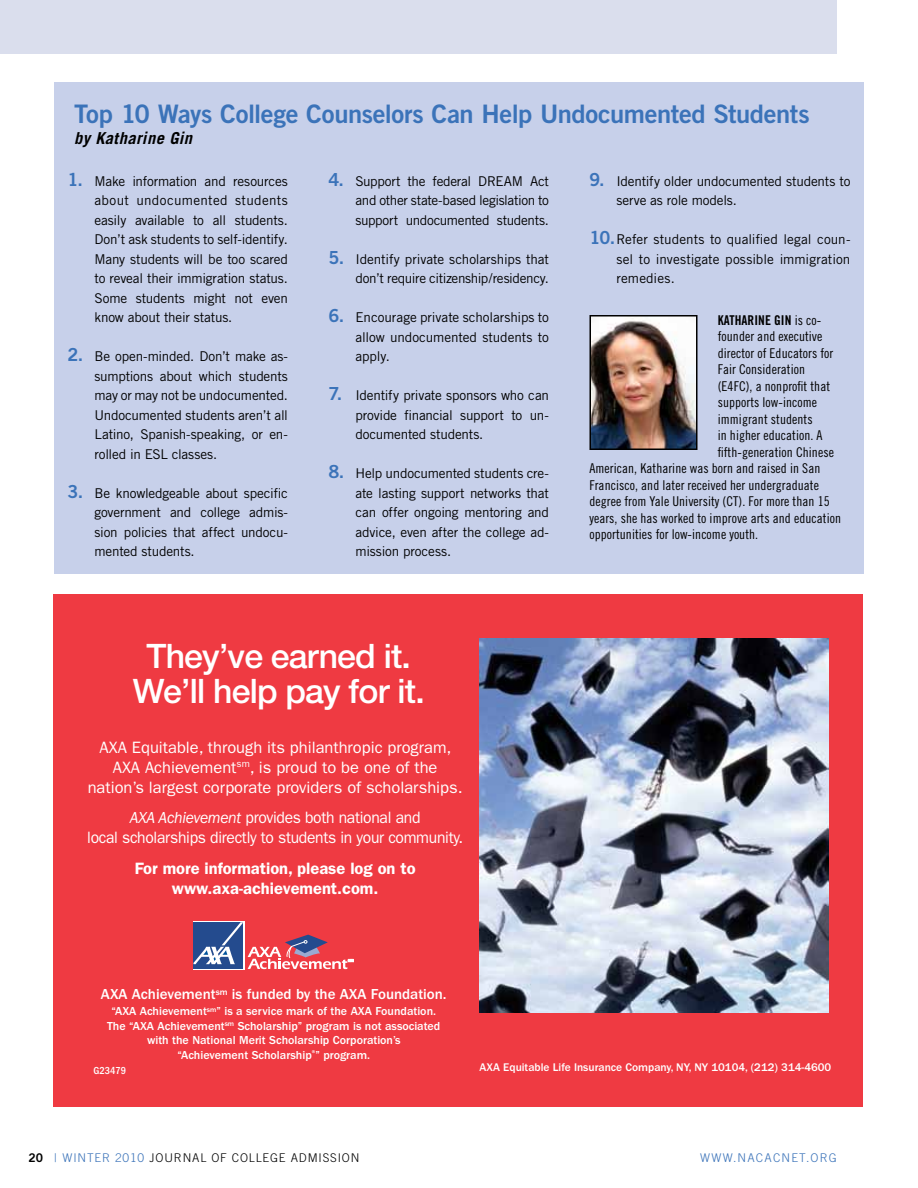
<style>
.page{position:relative;width:918px;height:1188px;background:#fff}
.page>*{position:absolute;margin:0;border:0;box-sizing:border-box;transform-origin:0 0}
.t1{font:500 33.75px/34.5px "Helvetica Neue";color:#fff;text-align:center}
.t2{font:25.5px "Trade Gothic Bold Two";letter-spacing:-.015em;color:#3b73b9}
.t3{font:16.5px/19.8px "Franklin Gothic";color:#fff;text-align:center}
.t4{font:16.5px/19.8px "Franklin Gothic";color:#fff;text-align:center;scale:.95 1}
.t5{font:600 16.5px/20.4px "Franklin Gothic";color:#fff;text-align:center}
.t6{font:italic 700 16.5px "Trade Gothic";letter-spacing:.025em;color:#000}
.t7{font:500 15px "Franklin Gothic";color:#fff}
.t8{font:13.5px/19.5px "Trade Gothic";letter-spacing:-.015em;color:#000;text-align:justify}
.t9{font:13.5px "Trade Gothic LT Std Cn 18";letter-spacing:.005em;color:#000}
.t10{font:13.5px "Trade Gothic LT Std Bd Cn 20";letter-spacing:.005em;color:#000}
.t11{font:500 12px/14.4px "Franklin Gothic";color:#fff;text-align:center}
.t12{font:300 12px "Trade Gothic";letter-spacing:.07em;color:#000}
.t13{font:300 12px "Trade Gothic";letter-spacing:.1em;color:#3b73b9}
.t14{font:500 11.55px "Franklin Gothic";color:#fff}
.t15{font:500 condensed 10.5px "Franklin Gothic";color:#fff}
.s1{font-family:"Trade Gothic Bold Two";font-size:18px;color:#3b73b9}
.s2{font-style:italic}
.s3{font-family:"Trade Gothic LT Std Cn 18"}
.s4{font-family:"Trade Gothic Bold Two";font-weight:400;color:#000}
.s5{color:#3b73b9}
</style>
<div class="page">
<div style="left:54px;top:82px;width:810px;height:492px;background:#c7d0ea"></div>
<div style="left:0;top:0;width:837px;height:54px;background:#dadeed"></div>
<svg style="left:53px;top:594px;width:810px;height:513px;background:#cf5965"></svg>
<img style="left:593px;top:318px;width:102px;height:129px">
<div style="left:590px;top:315px;width:108px;height:135px;border:2px solid #000"></div>
<h2 class="t2" style="left:74px;top:98px;width:737px">Top 10 Ways College Counselors Can Help Undocumented Students</h2>
<p class="t6" style="left:74px;top:128px;width:119px">by Katharine Gin</p>
<p class="t8" style="left:94px;top:171px;width:195px;text-indent:-27px"><span class="s1">1.</span> Make information and resources about undocumented students easily available to all students.<br>Don’t ask students to self-identify.<br>Many students will be too scared to reveal their immigration status.<br>Some students might not even know about their status.</p>
<p class="t8" style="left:94px;top:346px;width:195px;text-indent:-27px"><span class="s1">2.</span> Be open-minded. Don’t make as&shy;sumptions about which students may or may not be undocumented.<br>Undocumented students aren’t all Latino, Spanish-speaking, or en&shy;rolled in ESL classes.</p>
<p class="t8" style="left:95px;top:483px;width:195px;text-indent:-27px"><span class="s1">3.</span> Be knowledgeable about specific government and college admis&shy;sion policies that affect undocu&shy;mented students.</p>
<p class="t8" style="left:355px;top:171px;width:195px;text-indent:-27px"><span class="s1">4.</span> Support the federal DREAM Act and other state-based legislation to support undocumented students.</p>
<p class="t8" style="left:328px;top:249px;width:222px;text-align:right"><span class="s1">5.</span> Identify private scholarships that don’t require citizenship/residency.</p>
<p class="t8" style="left:356px;top:307px;width:195px;text-indent:-27px"><span class="s1">6.</span> Encourage private scholarships to allow undocumented students to apply.</p>
<p class="t8" style="left:355px;top:385px;width:195px;text-indent:-27px"><span class="s1">7.</span> Identify private sponsors who can provide financial support to un&shy;documented students.</p>
<p class="t8" style="left:355px;top:463px;width:195px;text-indent:-27px"><span class="s1">8.</span> Help undocumented students cre&shy;ate lasting support networks that can offer ongoing mentoring and advice, even after the college ad&shy;mission process.</p>
<h1 class="t1" style="left:133px;top:639px;width:294px">They’ve earned it.<br>We’ll help pay for it.</h1>
<p class="t3" style="left:88px;top:738px;width:376px">AXA Equitable, through its philanthropic program,<br>AXA Achievement<sup>sm</sup>, is proud to be one of the nation’s largest corporate providers of scholarships.</p>
<p class="t4" style="left:87px;top:808px;width:397px"><span class="s2">AXA Achievement</span> provides both national and<br>local scholarships directly to students in your community.</p>
<p class="t5" style="left:135px;top:858px;width:282px">For more information, please log on to www.axa-achievement.com.</p>
<p class="t8" style="left:617px;top:171px;width:235px;text-indent:-27px"><span class="s1">9.</span> Identify older undocumented students to serve as role models.</p>
<p class="t8" style="left:617px;top:229px;width:235px;text-indent:-27px"><span class="s1">10.</span>Refer students to qualified legal coun&shy;sel to investigate possible immigration remedies.</p>
<p class="t10" style="left:718px;top:312px;width:105px">KATHAR INE GIN <span class="s3">is co-</span></p>
<p class="t9" style="left:718px;top:328px;width:106px">founder and executive</p>
<p class="t9" style="left:718px;top:345px;width:117px">director of Educators for</p>
<p class="t9" style="left:718px;top:361px;width:89px">Fair Consideration</p>
<p class="t9" style="left:718px;top:378px;width:114px">(E4FC), a nonprofit that</p>
<p class="t9" style="left:718px;top:394px;width:101px">supports low-income</p>
<p class="t9" style="left:718px;top:411px;width:96px">immigrant students</p>
<p class="t9" style="left:718px;top:427px;width:106px">in higher education. A</p>
<p class="t9" style="left:718px;top:444px;width:118px">fifth-generation Chinese</p>
<p class="t9" style="left:590px;top:460px;width:232px">American, Katharine was born and raised in San</p>
<p class="t9" style="left:590px;top:477px;width:231px">Francisco, and later received her undergraduate</p>
<p class="t9" style="left:590px;top:493px;width:242px">degree from Yale University (CT). For more than 15</p>
<p class="t9" style="left:590px;top:510px;width:253px">years, she has worked to improve arts and education</p>
<p class="t9" style="left:590px;top:526px;width:170px">opportunities for low-income youth.</p>
<p class="t7" style="left:101px;top:986px;width:347px">AXA Achievement<sup>sm</sup> is funded by the AXA Foundation.</p>
<p class="t11" style="left:107px;top:1004px;width:335px">“AXA Achievement<sup>sm</sup>” is a service mark of the AXA Foundation.<br>The “AXA Achievement<sup>sm</sup> Scholarship” program is not associated with the National Merit Scholarship Corporation’s<br>“Achievement Scholarship<sup>®</sup>” program.</p>
<p class="t15" style="left:93px;top:1064px;width:34px">G23479</p>
<p class="t14" style="left:480px;top:1060px;width:353px">AXA Equitable Life Insurance Company, NY, NY 10104, (212) 314-4600</p>
<p class="t13" style="left:28px;top:1150px;width:53px"><span class="s4">20</span> | WINTER</p>
<p class="t12" style="left:115px;top:1150px;width:246px"><span class="s5">2010</span> JOURNAL OF COLLEGE ADMISSION</p>
<p class="t13" style="left:700px;top:1150px;width:12px">WWW</p>
<p class="t13" style="left:733px;top:1150px;width:105px">.NACACNET.ORG</p>
</div>
